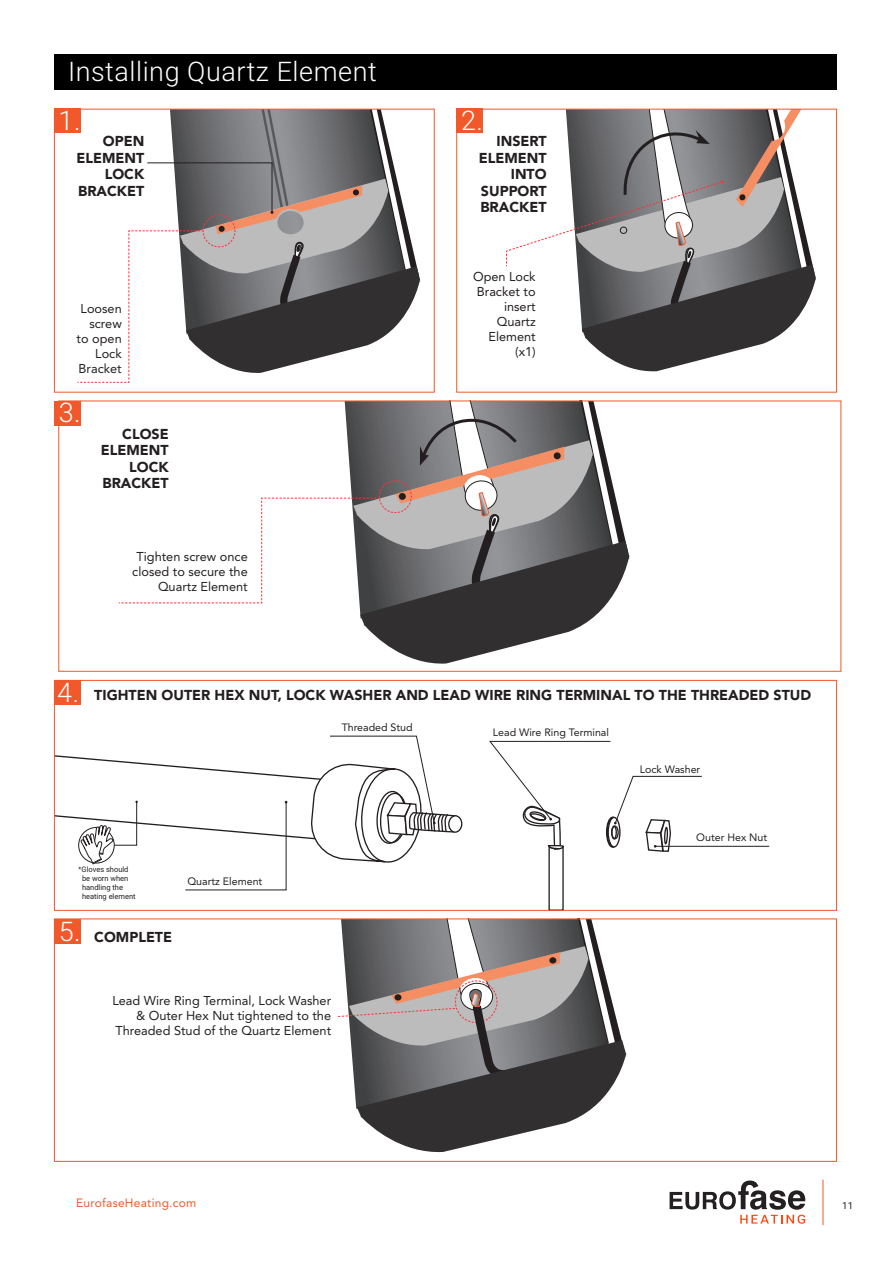
<style>
.page{position:relative;width:891px;height:1264px;background:#fff}
.page>*{position:absolute;margin:0;border:0;box-sizing:border-box;transform-origin:0 0}
.t1{font:300 27px "Roboto";letter-spacing:.02em;color:#fff}
.t2{font:900 14.25px/16.5px "Avenir LT Std";color:#231f20;text-align:right}
.t3{font:12.75px/15px "Avenir LT Std";color:#231f20;text-align:right}
.t4{font:12px "Avenir LT Std";letter-spacing:.02em;color:#f1582a}
.t5{font:10.65px "Avenir LT Std";color:#231f20}
.t6{font:9.75px "Roboto";color:#231f20}
.t7{font:7.5px "Roboto";color:#231f20}
.s1{font-family:"Avenir LT Std"}
</style>
<div class="page">
<hr style="left:823px;top:1179px;width:1px;height:46px;background:#f1592a">
<svg style="left:670px;top:1180px;width:135px;height:43px"></svg>
<div style="left:54px;top:54px;width:783px;height:35px;background:#000"></div>
<hr style="left:655px;top:846px;width:114px;height:1px;background:#231f20">
<svg style="left:489px;top:741px;width:213px;height:168px"></svg>
<div style="left:448px;top:815px;width:15px;height:18px;border:1px solid #231f20;border-radius:50%"></div>
<div style="left:54px;top:680px;width:783px;height:231px;border:1px solid #f1582a"></div>
<svg style="left:77px;top:109px;width:343px;height:274px"></svg>
<div style="left:54px;top:109px;width:26px;height:24px;background:#f1582a"></div>
<div style="left:54px;top:401px;width:26px;height:24px;background:#f1582a"></div>
<div style="left:456px;top:109px;width:27px;height:24px;background:#f1582a"></div>
<div style="left:54px;top:680px;width:26px;height:25px;background:#f1582a"></div>
<div style="left:54px;top:919px;width:26px;height:24px;background:#f1582a"></div>
<svg style="left:506px;top:109px;width:315px;height:263px"></svg>
<div style="left:620px;top:227px;width:7px;height:7px;border:1px solid #231f20;border-radius:50%"></div>
<svg style="left:337px;top:919px;width:290px;height:234px"></svg>
<svg style="left:118px;top:401px;width:512px;height:263px"></svg>
<svg style="left:54px;top:735px;width:408px;height:155px"></svg>
<p class="t1" style="left:68px;top:53px;width:310px">Installing Quartz Element</p>
<p class="t1" style="left:59px;top:101px;width:23px">1.</p>
<p class="t2" style="left:77px;top:133px;width:69px">OPEN<br>ELEMENT<br>LOCK<br>BRACKET</p>
<p class="t3" style="left:81px;top:301px;width:43px">Loosen</p>
<p class="t3" style="left:89px;top:316px;width:34px">screw</p>
<p class="t3" style="left:77px;top:331px;width:47px">to open</p>
<p class="t3" style="left:95px;top:346px;width:28px">Lock</p>
<p class="t3" style="left:79px;top:361px;width:45px">Bracket</p>
<p class="t1" style="left:59px;top:393px;width:23px">3.</p>
<p class="t2" style="left:122px;top:425px;width:48px">CLOSE</p>
<p class="t2" style="left:101px;top:442px;width:69px">ELEMENT</p>
<p class="t2" style="left:103px;top:458px;width:68px">LOCK<br>BRACKET</p>
<p class="t3" style="left:132px;top:549px;width:117px">Tighten screw once closed to secure the<br>Quartz Element</p>
<p class="t1" style="left:461px;top:101px;width:23px">2.</p>
<p class="t2" style="left:497px;top:133px;width:52px">INSERT</p>
<p class="t2" style="left:479px;top:150px;width:69px">ELEMENT<br>INTO</p>
<p class="t2" style="left:481px;top:183px;width:67px">SUPPORT</p>
<p class="t2" style="left:480px;top:199px;width:68px">BRACKET</p>
<p class="t3" style="left:473px;top:269px;width:64px">Open Lock<br>Bracket to insert</p>
<p class="t3" style="left:497px;top:314px;width:40px">Quartz</p>
<p class="t3" style="left:488px;top:329px;width:49px">Element (x1)</p>
<p class="t1" style="left:57px;top:674px;width:23px">4.</p>
<p class="t2" style="left:94px;top:687px;width:719px">TIGHTEN OUTER HEX NUT, LOCK WASHER AND LEAD WIRE RING TERMINAL TO THE THREADED STUD</p>
<p class="t5" style="left:342px;top:721px;width:72px">Threaded Stud</p>
<p class="t5" style="left:493px;top:726px;width:118px">Lead Wire Ring Terminal</p>
<p class="t5" style="left:640px;top:762px;width:62px">Lock Washer</p>
<p class="t5" style="left:696px;top:831px;width:72px">Outer Hex Nut</p>
<p class="t7" style="left:78px;top:863px;width:52px"><span class="s1">*</span>Gloves should</p>
<p class="t7" style="left:82px;top:872px;width:48px">be worn when</p>
<p class="t7" style="left:82px;top:881px;width:42px">handling the</p>
<p class="t7" style="left:82px;top:890px;width:55px">heating element</p>
<p class="t1" style="left:59px;top:912px;width:23px">5.</p>
<p class="t2" style="left:94px;top:928px;width:79px">COMPLETE</p>
<p class="t5" style="left:187px;top:875px;width:76px">Quartz Element</p>
<p class="t3" style="left:112px;top:992px;width:220px">Lead Wire Ring Terminal, Lock Washer &amp; Outer Hex Nut tightened to the<br>Threaded Stud of the Quartz Element</p>
<p class="t4" style="left:76px;top:1195px;width:122px">EurofaseHeating.com</p>
<p class="t6" style="left:842px;top:1198px;width:12px">11</p>
</div>
